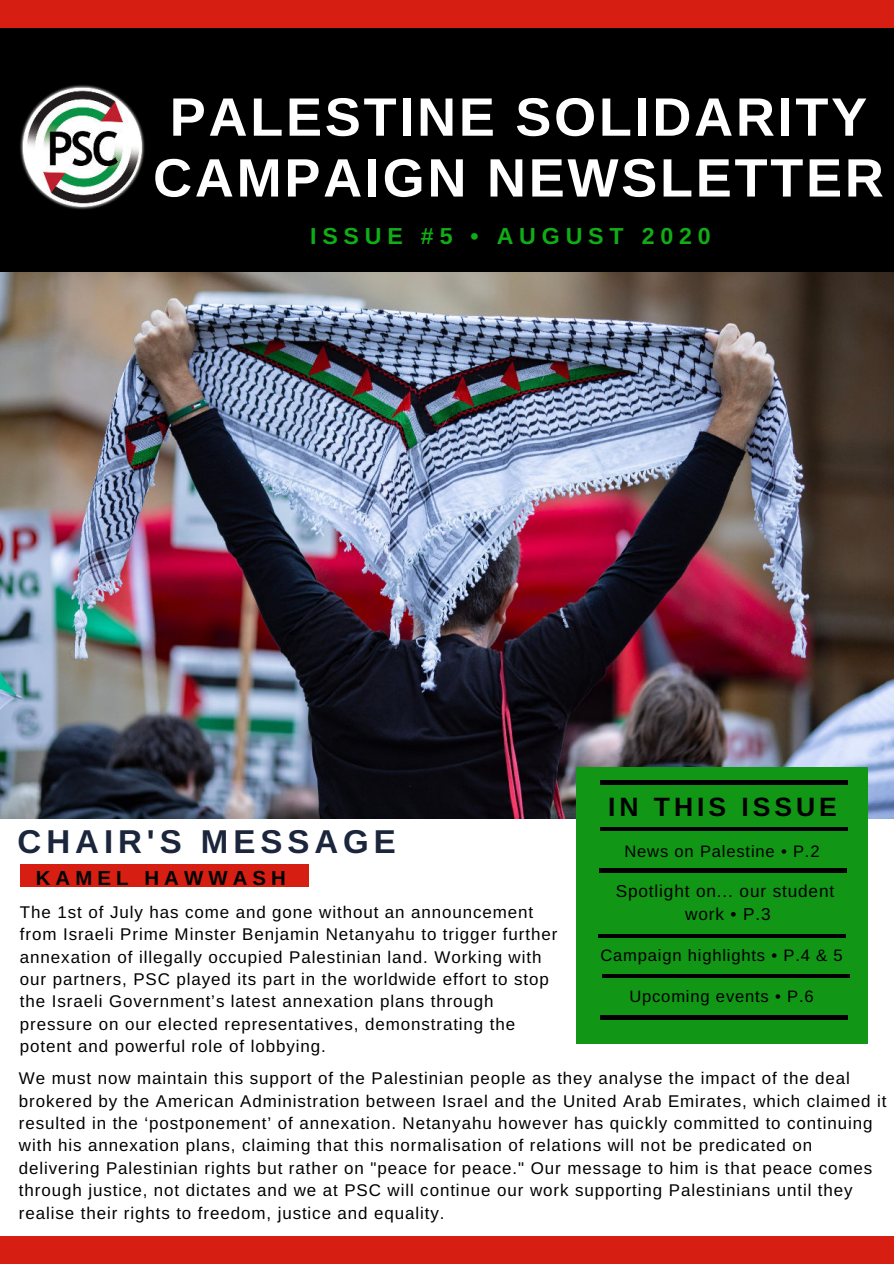
<style>
.page{position:relative;width:894px;height:1264px;background:#fff}
.page>*{position:absolute;margin:0;border:0;box-sizing:border-box;transform-origin:0 0}
.t1{font:700 54px/60.8px "Arimo";letter-spacing:.05em;color:#fff;text-align:center}
.t2{font:700 33px "Arimo";letter-spacing:.15em;color:#1b253c}
.t3{font:700 26.55px "Arimo";letter-spacing:.15em;color:#000}
.t4{font:700 23.25px "Arimo";letter-spacing:.25em;color:#10ad16}
.t5{font:700 20.4px "Arimo";letter-spacing:.25em;color:#000}
.t6{font:17.25px/23.4px "Arimo";letter-spacing:.05em;color:#000;text-align:center}
.t7{font:16.95px/22.4px "Arimo";letter-spacing:.055em;color:#000}
.t8{font:16.5px "Arimo";letter-spacing:.05em;color:#000}
</style>
<div class="page">
<img style="left:0;top:271px;width:893px;height:547px">
<div style="left:0;top:27px;width:893px;height:244px;background:#000"></div>
<div style="left:576px;top:768px;width:291px;height:275px;background:#119616"></div>
<hr style="left:600px;top:780px;width:247px;height:4px;background:#000">
<hr style="left:600px;top:827px;width:247px;height:3px;background:#000">
<hr style="left:599px;top:868px;width:247px;height:4px;background:#000">
<hr style="left:598px;top:934px;width:247px;height:3px;background:#000">
<hr style="left:601px;top:974px;width:248px;height:3px;background:#000">
<div style="left:0;top:0;width:893px;height:27px;background:#d61e12"></div>
<div style="left:0;top:1236px;width:893px;height:27px;background:#d61e12"></div>
<div style="left:20px;top:864px;width:288px;height:22px;background:#d61e12"></div>
<img style="left:20px;top:85px;width:125px;height:125px">
<hr style="left:600px;top:1015px;width:247px;height:4px;background:#000">
<h1 class="t1" style="left:153px;top:87px;width:732px">PALESTINE SOLIDARITY<br>CAMPAIGN NEWSLETTER</h1>
<h3 class="t4" style="left:310px;top:223px;width:402px">ISSUE #5 • AUGUST 2020</h3>
<h3 class="t3" style="left:608px;top:791px;width:230px">IN THIS ISSUE</h3>
<p class="t8" style="left:624px;top:842px;width:196px">News on Palestine • P.2</p>
<p class="t6" style="left:615px;top:879px;width:220px">Spotlight on... our student work • P.3</p>
<p class="t8" style="left:600px;top:946px;width:244px">Campaign highlights • P.4 &amp; 5</p>
<h2 class="t2" style="left:18px;top:823px;width:380px">CHAIR'S MESSAGE</h2>
<p class="t5" style="left:36px;top:866px;width:252px">KAMEL HAWWASH</p>
<p class="t7" style="left:20px;top:900px;width:538px">The 1st of July has come and gone without an announcement from Israeli Prime Minster Benjamin Netanyahu to trigger further annexation of illegally occupied Palestinian land. Working with our partners, PSC played its part in the worldwide effort to stop the Israeli Government’s latest annexation plans through pressure on our elected representatives, demonstrating the potent and powerful role of lobbying.</p>
<p class="t7" style="left:19px;top:1067px;width:868px">We must now maintain this support of the Palestinian people as they analyse the impact of the deal brokered by the American Administration between Israel and the United Arab Emirates, which claimed it resulted in the ‘postponement’ of annexation. Netanyahu however has quickly committed to continuing with his annexation plans, claiming that this normalisation of relations will not be predicated on delivering Palestinian rights but rather on "peace for peace." Our message to him is that peace comes through justice, not dictates and we at PSC will continue our work supporting Palestinians until they realise their rights to freedom, justice and equality.</p>
<p class="t8" style="left:629px;top:987px;width:186px">Upcoming events • P.6</p>
</div>
